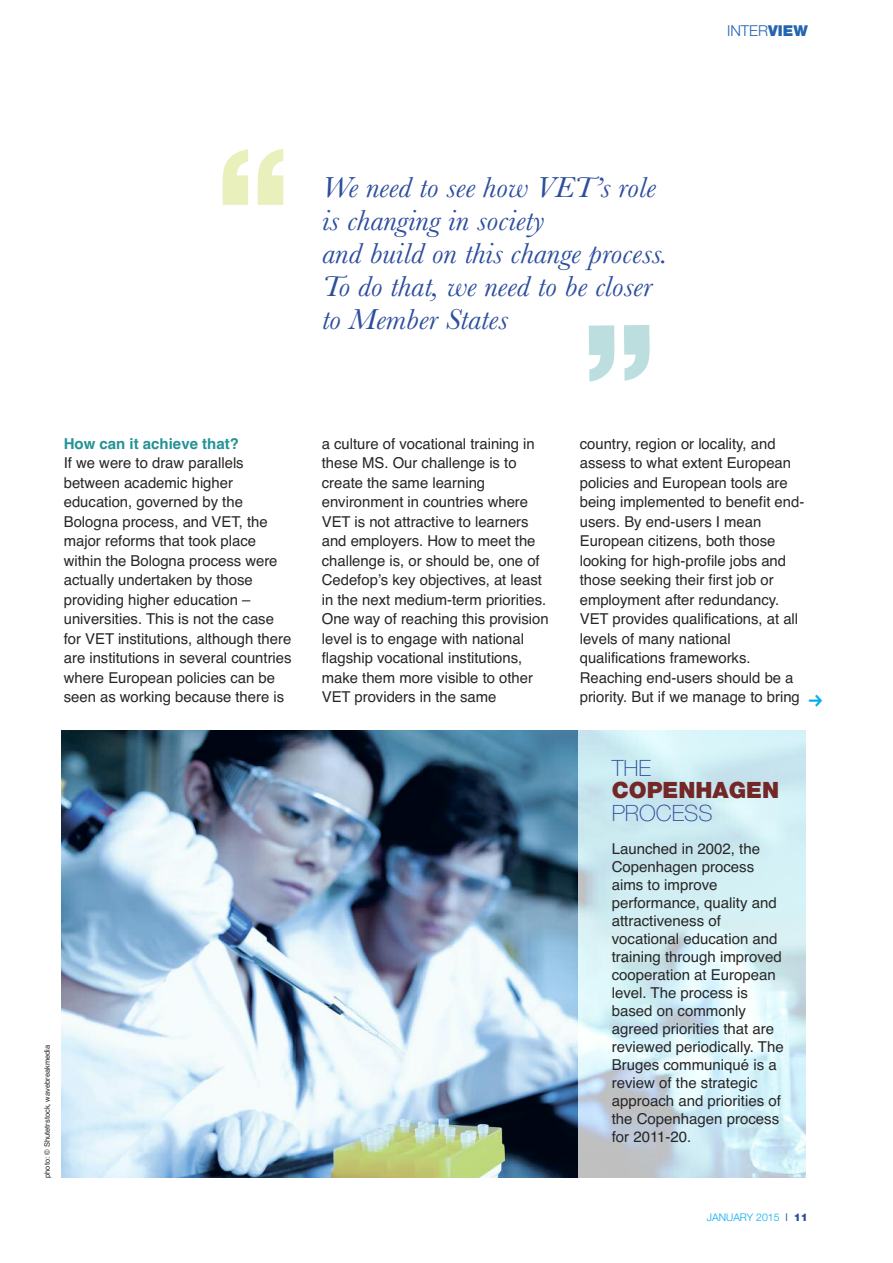
<style>
.page{position:relative;width:893px;height:1263px;background:#fff}
.page>*{position:absolute;margin:0;border:0;box-sizing:border-box;transform-origin:0 0}
.t1{font:900 154.05px "CF Helvetica";color:#e9f0bc}
.t2{font:italic 30px/33px "Baskerville";color:#2d4e9d;scale:1.05 1}
.t3{font:100 22.5px "Helvetica Neue";color:#2d4e9d}
.t4{font:900 22.5px "Helvetica Neue";color:#732727}
.t5{font:21px "Dingbest Web";color:#00aded}
.t6{font:15px/19.5px "Helvetica";color:#272627}
.t7{font:700 15px "Helvetica";color:#259295}
.t8{font:300 15px "Helvetica Neue";color:#2565af}
.t9{font:300 10.5px "Helvetica Neue";color:#00aded}
.t10{font:7.5px "Helvetica";color:#272627}
.s1{font-weight:900}
.s2{font-family:"Helvetica";font-weight:400;color:#2d4e9d}
.s3{font-weight:900;color:#2d4e9d}
</style>
<div class="page">
<img style="left:61px;top:730px;width:517px;height:448px">
<p class="t8" style="left:727px;top:19px;width:82px">INTER<span class="s1">VIEW</span></p>
<h1 class="t1" style="left:216px;top:118px;width:76px">“</h1>
<h2 class="t2" style="left:322px;top:171px;width:331px">We need to see how VET’s role is changing in society<br>and build on this change process.<br>To do that, we need to be closer to Member States</h2>
<p class="t7" style="left:64px;top:435px;width:177px">How can it achieve that?</p>
<p class="t6" style="left:64px;top:453px;width:229px">If we were to draw parallels between academic higher education, governed by the<br>Bologna process, and vET, the major reforms that took place within the Bologna process were actually undertaken by those providing higher education – universities. This is not the case for vET institutions, although there are institutions in several countries where European policies can be seen as working because there is</p>
<p class="t10" style="left:43px;top:1178px;width:135px;rotate:-90deg">photo: © Shutetrstock, wavebreakmedia</p>
<p class="t6" style="left:322px;top:434px;width:228px">a culture of vocational training in these mS. Our challenge is to create the same learning environment in countries where vET is not attractive to learners and employers. how to meet the challenge is, or should be, one of<br>Cedefop’s key objectives, at least in the next medium-term priorities.<br>One way of reaching this provision level is to engage with national flagship vocational institutions, make them more visible to other vET providers in the same</p>
<p class="t6" style="left:580px;top:434px;width:226px">country, region or locality, and assess to what extent European policies and European tools are being implemented to benefit end&shy;users. By end-users I mean<br>European citizens, both those looking for high-profile jobs and those seeking their first job or employment after redundancy. vET provides qualifications, at all levels of many national qualifications frame works.<br>Reaching end-users should be a priority. But if we manage to bring</p>
<h3 class="t5" style="left:808px;top:690px;width:17px">f</h3>
<h3 class="t3" style="left:612px;top:760px;width:41px">THE</h3>
<h3 class="t4" style="left:612px;top:782px;width:169px">COPENHAGEN</h3>
<h3 class="t3" style="left:612px;top:805px;width:102px">PROCESS</h3>
<p class="t6" style="left:612px;top:840px;width:174px;line-height:18px">Launched in 2002, the<br>Copenhagen process aims to improve performance, quality and attractiveness of vocational education and training through improved cooperation at European level. The process is based on commonly agreed priorities that are reviewed periodically. The<br>Bruges communiqué is a review of the strategic approach and priorities of the Copenhagen process for 2011-20.</p>
<p class="t9" style="left:707px;top:1209px;width:103px">JANUARY 2015 <span class="s2">|</span> <span class="s3">11</span></p>
</div>
